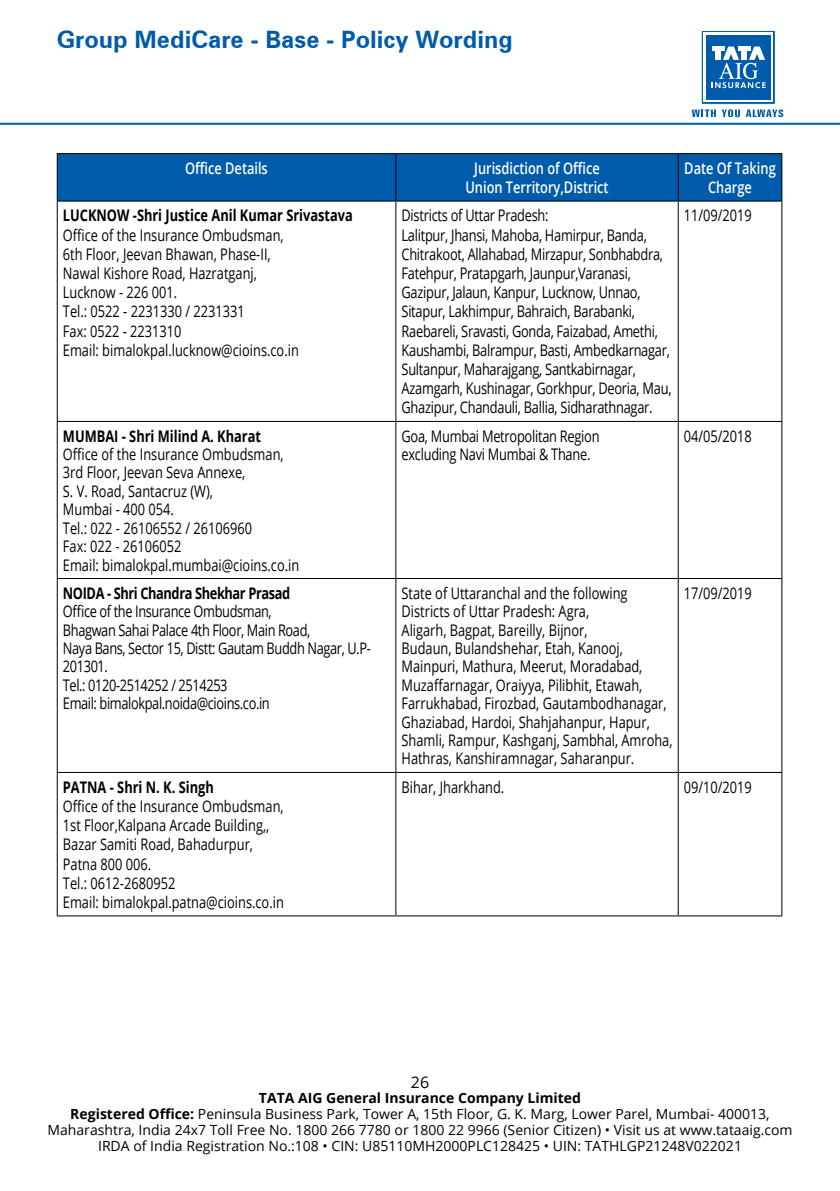
<style>
.page{position:relative;width:840px;height:1191px;background:#fff}
.page>*{position:absolute;margin:0;border:0;box-sizing:border-box;transform-origin:0 0}
.t1{font:700 24px "Zurich BT";color:#005baa}
.t2{font:16px/18.4px "Open Sans";color:#000;scale:.8 1}
.t3{font:16px/19.2px "Open Sans";letter-spacing:-.02em;color:#000;scale:.8 1}
.t4{font:16px/18.4px "Open Sans";letter-spacing:-.03em;color:#000;scale:.8 1}
.t5{font:700 16px "Open Sans";color:#000;scale:.8 1}
.t6{font:600 16px/19.2px "Open Sans";color:#fff;text-align:center;scale:.8 1}
.t7{font:700 16px "Open Sans";letter-spacing:-.03em;color:#000;scale:.8 1}
.t8{font:16px "Open Sans";color:#000}
.t9{font:14px/16px "Open Sans";color:#000;text-align:center}
.s1{font-weight:700}
</style>
<div class="page">
<svg style="left:701px;top:31px;width:74px;height:74px"></svg>
<svg style="left:703px;top:33px;width:69px;height:69px"></svg>
<div style="left:705px;top:35px;width:65px;height:65px;background:#005baa"></div>
<svg style="left:711px;top:47px;width:54px;height:41px"></svg>
<svg style="left:691px;top:109px;width:24px;height:8px"></svg>
<svg style="left:721px;top:109px;width:18px;height:8px"></svg>
<svg style="left:745px;top:109px;width:37px;height:8px"></svg>
<hr style="left:0;top:123px;width:839px;height:2px;background:#005baa">
<div style="left:58px;top:154px;width:723px;height:47px;background:#005baa"></div>
<hr style="left:57px;top:153px;width:338px;height:1px;background:#000">
<hr style="left:57px;top:154px;width:1px;height:47px;background:#000">
<hr style="left:395px;top:153px;width:282px;height:1px;background:#000">
<hr style="left:395px;top:154px;width:1px;height:47px;background:#000">
<hr style="left:677px;top:153px;width:105px;height:1px;background:#000">
<hr style="left:677px;top:154px;width:1px;height:47px;background:#000">
<hr style="left:781px;top:154px;width:1px;height:47px;background:#000">
<hr style="left:57px;top:201px;width:338px;height:1px;background:#000">
<hr style="left:395px;top:201px;width:282px;height:1px;background:#000">
<hr style="left:677px;top:201px;width:105px;height:1px;background:#000">
<hr style="left:57px;top:202px;width:1px;height:219px;background:#000">
<hr style="left:395px;top:202px;width:1px;height:219px;background:#000">
<hr style="left:677px;top:202px;width:1px;height:219px;background:#000">
<hr style="left:781px;top:202px;width:1px;height:219px;background:#000">
<hr style="left:57px;top:421px;width:338px;height:1px;background:#000">
<hr style="left:57px;top:422px;width:1px;height:156px;background:#000">
<hr style="left:395px;top:421px;width:282px;height:1px;background:#000">
<hr style="left:395px;top:422px;width:1px;height:156px;background:#000">
<hr style="left:677px;top:421px;width:105px;height:1px;background:#000">
<hr style="left:677px;top:422px;width:1px;height:156px;background:#000">
<hr style="left:781px;top:422px;width:1px;height:156px;background:#000">
<hr style="left:57px;top:578px;width:338px;height:1px;background:#000">
<hr style="left:57px;top:579px;width:1px;height:193px;background:#000">
<hr style="left:395px;top:578px;width:282px;height:1px;background:#000">
<hr style="left:395px;top:579px;width:1px;height:193px;background:#000">
<hr style="left:677px;top:578px;width:105px;height:1px;background:#000">
<hr style="left:677px;top:579px;width:1px;height:193px;background:#000">
<hr style="left:781px;top:579px;width:1px;height:193px;background:#000">
<hr style="left:57px;top:772px;width:338px;height:1px;background:#000">
<hr style="left:57px;top:773px;width:1px;height:142px;background:#000">
<hr style="left:395px;top:772px;width:282px;height:1px;background:#000">
<hr style="left:395px;top:773px;width:1px;height:142px;background:#000">
<hr style="left:677px;top:772px;width:105px;height:1px;background:#000">
<hr style="left:677px;top:773px;width:1px;height:142px;background:#000">
<hr style="left:781px;top:773px;width:1px;height:142px;background:#000">
<hr style="left:57px;top:915px;width:338px;height:1px;background:#000">
<hr style="left:395px;top:915px;width:282px;height:1px;background:#000">
<hr style="left:677px;top:915px;width:105px;height:1px;background:#000">
<h1 class="t1" style="left:57px;top:25px;width:457px">Group MediCare - Base - Policy Wording</h1>
<p class="t6" style="left:185px;top:158px;width:105px">Office Details</p>
<p class="t6" style="left:465px;top:158px;width:180px">Jurisdiction of Office<br>Union Territory,District</p>
<p class="t6" style="left:684px;top:158px;width:116px">Date Of Taking<br>Charge</p>
<p class="t5" style="left:63px;top:204px;width:364px">LUCKNOW -Shri Justice Anil Kumar Srivastava</p>
<p class="t2" style="left:63px;top:225px;width:296px;line-height:19.2px">Office of the Insurance Ombudsman,<br>6th Floor, Jeevan Bhawan, Phase-II,<br>Nawal Kishore Road, Hazratganj,<br>Lucknow - 226 001.<br>Tel.: 0522 - 2231330 / 2231331<br>Fax: 0522 - 2231310<br>Email: bimalokpal.lucknow@cioins.co.in</p>
<p class="t3" style="left:401px;top:205px;width:339px">Districts of Uttar Pradesh:<br>Lalitpur, Jhansi, Mahoba, Hamirpur, Banda, Chitrakoot, Allahabad, Mirzapur, Sonbhabdra, Fatehpur, Pratapgarh, Jaunpur,Varanasi, Gazipur, Jalaun, Kanpur, Lucknow, Unnao, Sitapur, Lakhimpur, Bahraich, Barabanki, Raebareli, Sravasti, Gonda, Faizabad, Amethi, Kaushambi, Balrampur, Basti, Ambedkarnagar, Sultanpur, Maharajgang, Santkabirnagar, Azamgarh, Kushinagar, Gorkhpur, Deoria, Mau, Ghazipur, Chandauli, Ballia, Sidharathnagar.</p>
<p class="t2" style="left:683px;top:206px;width:86px">11/09/2019</p>
<p class="t5" style="left:63px;top:424px;width:249px">MUMBAI - Shri Milind A. Kharat</p>
<p class="t2" style="left:63px;top:444px;width:297px">Office of the Insurance Ombudsman,<br>3rd Floor, Jeevan Seva Annexe,<br>S. V. Road, Santacruz (W),<br>Mumbai - 400 054.<br>Tel.: 022 - 26106552 / 26106960<br>Fax: 022 - 26106052<br>Email: bimalokpal.mumbai@cioins.co.in</p>
<p class="t7" style="left:63px;top:581px;width:285px">NOIDA - Shri Chandra Shekhar Prasad</p>
<p class="t4" style="left:63px;top:602px;width:386px">Office of the Insurance Ombudsman,<br>Bhagwan Sahai Palace 4th Floor, Main Road,<br>Naya Bans, Sector 15, Distt: Gautam Buddh Nagar, U.P-201301.<br>Tel.: 0120-2514252 / 2514253<br>Email: bimalokpal.noida@cioins.co.in</p>
<p class="t5" style="left:63px;top:775px;width:190px">PATNA - Shri N. K. Singh</p>
<p class="t2" style="left:63px;top:796px;width:277px;line-height:19.2px">Office of the Insurance Ombudsman,<br>1st Floor,Kalpana Arcade Building,,<br>Bazar Samiti Road, Bahadurpur,<br>Patna 800 006.<br>Tel.: 0612-2680952<br>Email: bimalokpal.patna@cioins.co.in</p>
<p class="t3" style="left:401px;top:426px;width:249px;line-height:18.4px">Goa, Mumbai Metropolitan Region excluding Navi Mumbai &amp; Thane.</p>
<p class="t2" style="left:683px;top:426px;width:86px">04/05/2018</p>
<p class="t2" style="left:401px;top:583px;width:340px">State of Uttaranchal and the following Districts of Uttar Pradesh: Agra,<br>Aligarh, Bagpat, Bareilly, Bijnor,<br>Budaun, Bulandshehar, Etah, Kanooj, Mainpuri, Mathura, Meerut, Moradabad, Muzaffarnagar, Oraiyya, Pilibhit, Etawah, Farrukhabad, Firozbad, Gautambodhanagar, Ghaziabad, Hardoi, Shahjahanpur, Hapur, Shamli, Rampur, Kashganj, Sambhal, Amroha, Hathras, Kanshiramnagar, Saharanpur.</p>
<p class="t2" style="left:683px;top:583px;width:86px">17/09/2019</p>
<p class="t2" style="left:401px;top:777px;width:130px">Bihar, Jharkhand.</p>
<p class="t2" style="left:683px;top:777px;width:86px">09/10/2019</p>
<p class="t8" style="left:410px;top:1070px;width:20px">26</p>
<p class="t9" style="left:47px;top:1089px;width:746px"><span class="s1">TATA AIG General Insurance Company Limited<br>Registered Office:</span> Peninsula Business Park, Tower A, 15th Floor, G. K. Marg, Lower Parel, Mumbai- 400013, Maharashtra, India 24x7 Toll Free No. 1800 266 7780 or 1800 22 9966 (Senior Citizen) • Visit us at www.tataaig.com IRDA of India Registration No.:108 • CIN: U85110MH2000PLC128425 • UIN: TATHLGP21248V022021</p>
</div>
